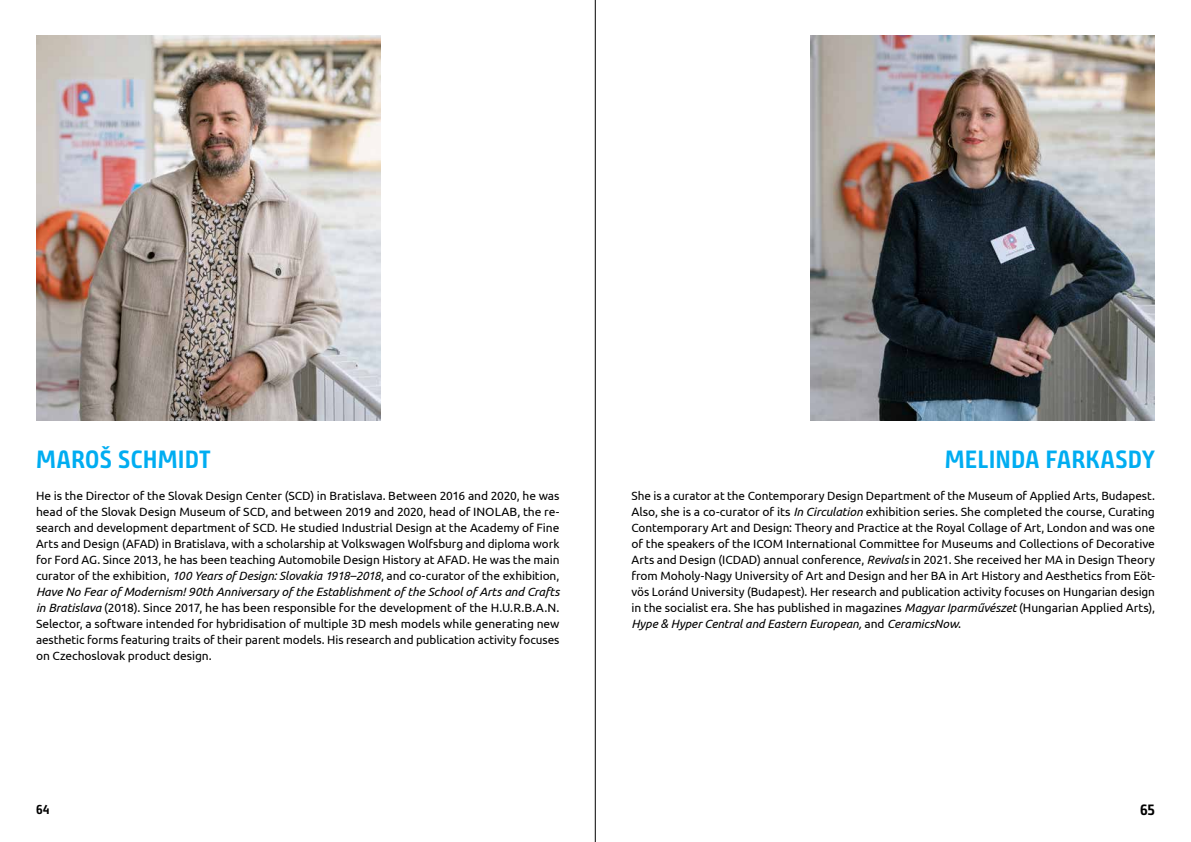
<style>
.page{position:relative;width:1191px;height:842px;background:#fff}
.page>*{position:absolute;margin:0;border:0;box-sizing:border-box;transform-origin:0 0}
.t1{font:700 25px "Bunday Clean";letter-spacing:.01em;color:#00adf1}
.t2{font:700 15px "Bunday Clean";color:#000}
.t3{font:700 13px "Bunday Clean";color:#000}
.t4{font:12px/16px "Ubuntu";letter-spacing:-.005em;color:#000;text-align:justify}
.s1{font-style:italic}
</style>
<div class="page">
<hr style="left:595px;top:0;width:1px;height:842px;background:#000">
<img style="left:36px;top:35px;width:345px;height:385px">
<img style="left:810px;top:35px;width:345px;height:385px">
<h1 class="t1" style="left:36px;top:443px;width:176px">MAROŠ SCHMIDT</h1>
<p class="t4" style="left:36px;top:487px;width:525px">He is the Director of the Slovak Design Center (SCD) in Bratislava. Between 2016 and 2020, he was head of the Slovak Design Museum of SCD, and between 2019 and 2020, head of INOLAB, the re&shy;search and development department of SCD. He studied Industrial Design at the Academy of Fine Arts and Design (AFAD) in Bratislava, with a scholarship at Volkswagen Wolfsburg and diploma work for Ford AG. Since 2013, he has been teaching Automobile Design History at AFAD. He was the main curator of the exhibition, <span class="s1">100 Years of Design: Slovakia 1918–2018</span>, and co-curator of the exhibition, <span class="s1">Have No Fear of Modernism! 90th Anniversary of the Establishment of the School of Arts and Crafts in Bratislava</span> (2018). Since 2017, he has been responsible for the development of the H.U.R.B.A.N.<br>Selector, a software intended for hybridisation of multiple 3D mesh models while generating new aesthetic forms featuring traits of their parent models. His research and publication activity focuses on Czechoslovak product design.</p>
<h1 class="t1" style="left:945px;top:443px;width:211px">MELINDA FARKASDY</h1>
<p class="t4" style="left:631px;top:487px;width:525px">She is a curator at the Contemporary Design Department of the Museum of Applied Arts, Budapest.<br>Also, she is a co-curator of its <span class="s1">In Circulation</span> exhibition series. She completed the course, Curating Contemporary Art and Design: Theory and Practice at the Royal Collage of Art, London and was one of the speakers of the ICOM International Committee for Museums and Collections of Decorative Arts and Design (ICDAD) annual conference, <span class="s1">Revivals</span> in 2021. She received her MA in Design Theory from Moholy-Nagy University of Art and Design and her BA in Art History and Aesthetics from Eöt&shy;vös Loránd University (Budapest). Her research and publication activity focuses on Hungarian design in the socialist era. She has published in magazines <span class="s1">Magyar Iparművészet</span> (Hungarian Applied Arts), <span class="s1">Hype &amp; Hyper Central and Eastern European,</span> and <span class="s1">CeramicsNow</span>.</p>
<p class="t3" style="left:36px;top:801px;width:15px">64</p>
<p class="t2" style="left:1140px;top:800px;width:16px">65</p>
</div>
